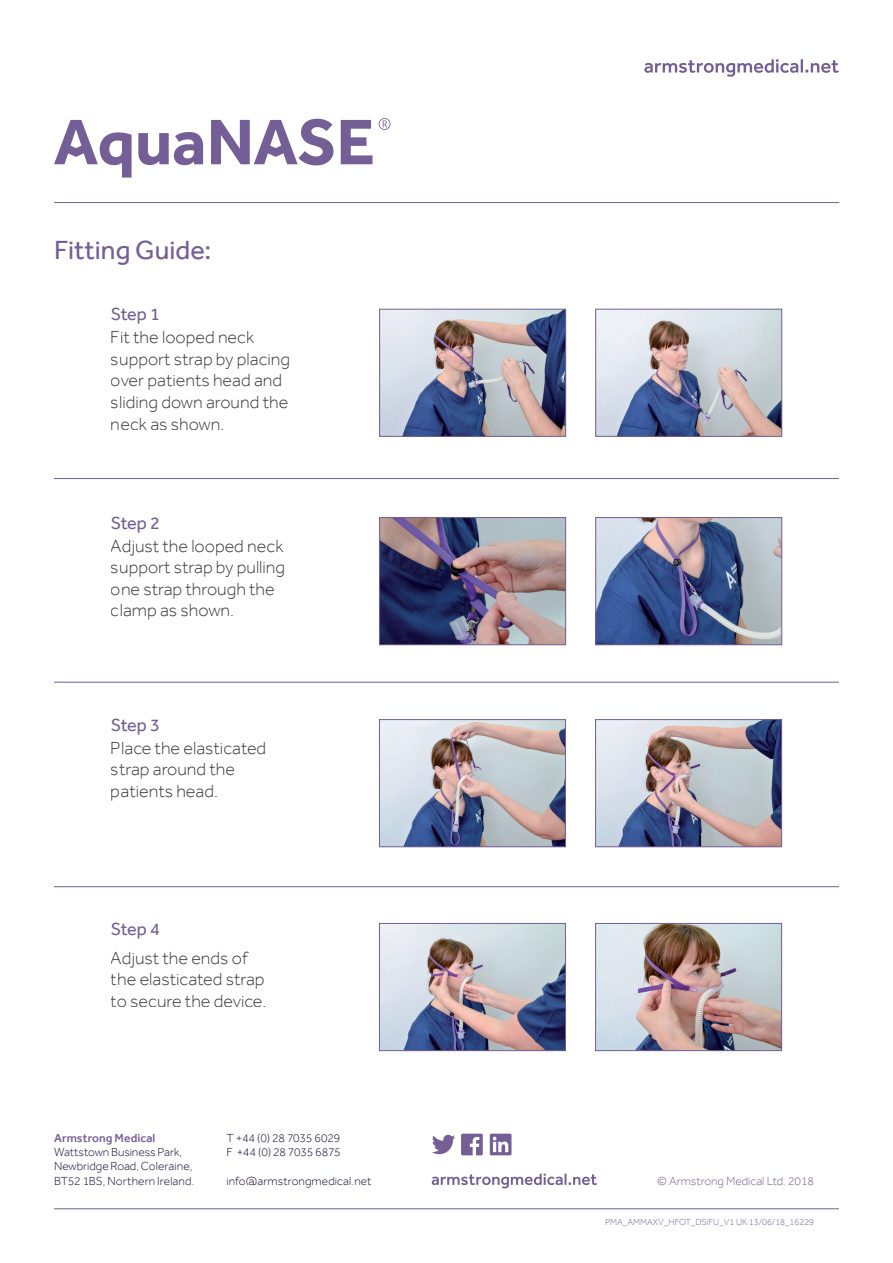
<style>
.page{position:relative;width:893px;height:1263px;background:#fff}
.page>*{position:absolute;margin:0;border:0;box-sizing:border-box;transform-origin:0 0}
.t1{font:27px "Effra";color:#745e96}
.t2{font:300 18px/21.6px "Effra";color:#231f20}
.t3{font:18px "Effra";letter-spacing:-.03em;color:#745e96}
.t4{font:300 12px/14.4px "Effra";color:#190b32}
.t5{font:300 12px "Effra";color:#745e96}
.t6{font:500 12px "Effra";letter-spacing:.01em;color:#745e96}
.t7{font:300 9px "Effra";color:#745e96}
</style>
<div class="page">
<hr style="left:54px;top:1208px;width:785px;height:1px;background:#745e96">
<svg style="left:432px;top:1173px;width:165px;height:15px"></svg>
<svg style="left:461px;top:1134px;width:22px;height:21px"></svg>
<svg style="left:490px;top:1134px;width:21px;height:21px"></svg>
<svg style="left:432px;top:1135px;width:23px;height:19px"></svg>
<svg style="left:644px;top:59px;width:195px;height:18px"></svg>
<hr style="left:54px;top:202px;width:785px;height:1px;background:#745e96">
<hr style="left:54px;top:478px;width:785px;height:1px;background:#745e96">
<hr style="left:54px;top:682px;width:785px;height:1px;background:#745e96">
<hr style="left:54px;top:886px;width:785px;height:1px;background:#745e96">
<img style="left:381px;top:311px;width:183px;height:124px">
<div style="left:379px;top:309px;width:187px;height:128px;border:1px solid #745e96"></div>
<img style="left:597px;top:311px;width:183px;height:124px">
<div style="left:595px;top:309px;width:187px;height:128px;border:1px solid #745e96"></div>
<img style="left:381px;top:519px;width:183px;height:124px">
<div style="left:379px;top:517px;width:187px;height:128px;border:1px solid #745e96"></div>
<img style="left:597px;top:519px;width:183px;height:124px">
<div style="left:595px;top:517px;width:187px;height:128px;border:1px solid #745e96"></div>
<img style="left:381px;top:721px;width:183px;height:124px">
<div style="left:379px;top:719px;width:187px;height:128px;border:1px solid #745e96"></div>
<img style="left:597px;top:721px;width:183px;height:124px">
<div style="left:595px;top:719px;width:187px;height:128px;border:1px solid #745e96"></div>
<img style="left:381px;top:925px;width:183px;height:124px">
<div style="left:379px;top:923px;width:187px;height:128px;border:1px solid #745e96"></div>
<img style="left:597px;top:925px;width:183px;height:124px">
<div style="left:595px;top:923px;width:187px;height:128px;border:1px solid #745e96"></div>
<svg style="left:54px;top:119px;width:318px;height:59px"></svg>
<svg style="left:379px;top:118px;width:11px;height:12px"></svg>
<h1 class="t1" style="left:54px;top:234px;width:159px">Fitting Guide:</h1>
<p class="t3" style="left:111px;top:304px;width:50px">Step 1</p>
<p class="t2" style="left:111px;top:326px;width:181px">Fit the looped neck support strap by placing over patients head and sliding down around the neck as shown.</p>
<p class="t3" style="left:111px;top:512px;width:50px">Step 2</p>
<p class="t2" style="left:111px;top:534px;width:176px">Adjust the looped neck support strap by pulling one strap through the clamp as shown.</p>
<p class="t3" style="left:111px;top:714px;width:50px">Step 3</p>
<p class="t2" style="left:111px;top:736px;width:157px">Place the elasticated strap around the patients head.</p>
<p class="t3" style="left:111px;top:918px;width:50px">Step 4</p>
<p class="t2" style="left:111px;top:946px;width:157px">Adjust the ends of the elasticated strap to secure the device.</p>
<p class="t6" style="left:54px;top:1130px;width:103px">Armstrong Medical</p>
<p class="t4" style="left:54px;top:1145px;width:142px">Wattstown Business Park,<br>Newbridge Road, Coleraine,<br>BT52 1BS, Northern Ireland.</p>
<p class="t4" style="left:227px;top:1130px;width:116px">T +44 (0) 28 7035 6029<br>F +44 (0) 28 7035 6875</p>
<p class="t4" style="left:227px;top:1173px;width:146px">info@armstrongmedical.net</p>
<p class="t5" style="left:657px;top:1174px;width:158px">© Armstrong Medical Ltd. 2018</p>
<p class="t7" style="left:605px;top:1217px;width:211px">PMA_AMMAXV_HFOT_DSIFU_V1 UK 13/06/18_16229</p>
</div>
